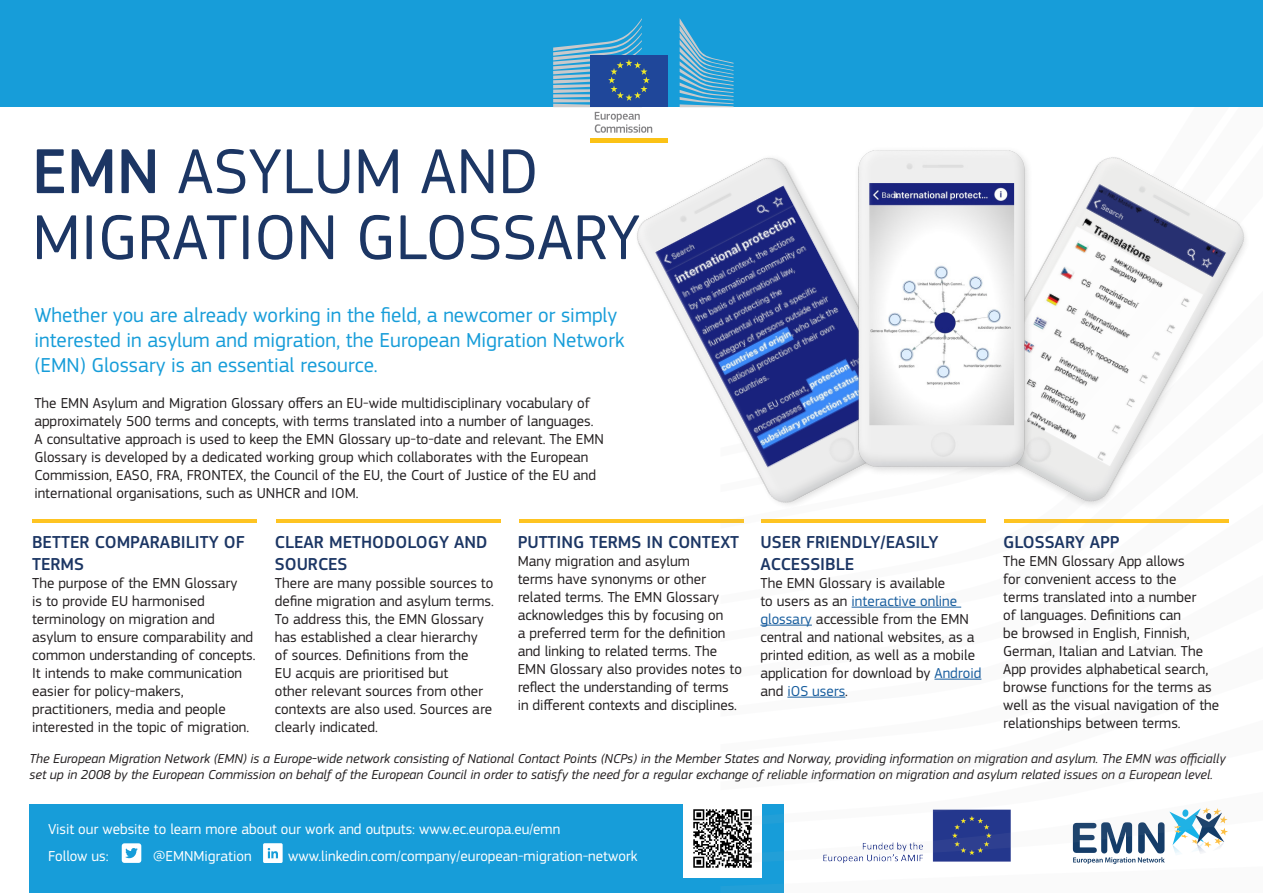
<style>
.page{position:relative;width:1263px;height:893px;background:#fff}
.page>*{position:absolute;margin:0;border:0;box-sizing:border-box;transform-origin:0 0}
.t1{font:66px/66px "EC Square Sans Pro";color:#1c3664}
.t2{font:21px/25.2px "EC Square Sans Pro";color:#179dd9}
.t3{font:500 18px/21.6px "EC Square Sans Pro";color:#1c3664}
.t4{font:15px/18px "EC Square Sans Pro";color:#231f20}
.t5{font:15px/27px "EC Square Sans Pro";color:#fff}
.t6{font:italic 13.5px/16.2px "EC Square Sans Pro";color:#231f20}
.s1{font-weight:500}
.s2{color:#175d9e}
</style>
<div class="page">
<div style="left:30px;top:804px;width:754px;height:89px;background:#179dd9"></div>
<svg style="left:122px;top:843px;width:19px;height:20px"></svg>
<svg style="left:263px;top:843px;width:20px;height:20px"></svg>
<img style="left:683px;top:804px;width:37px;height:74px">
<hr style="left:32px;top:519px;width:225px;height:3px;background:#fec422">
<hr style="left:276px;top:519px;width:225px;height:3px;background:#fec422">
<hr style="left:519px;top:519px;width:224px;height:3px;background:#fec422">
<svg style="left:720px;top:804px;width:508px;height:89px"></svg>
<svg style="left:720px;top:519px;width:509px;height:4px"></svg>
<img style="left:944px;top:157px;width:302px;height:365px">
<img style="left:637px;top:157px;width:300px;height:363px">
<img style="left:854px;top:150px;width:180px;height:327px">
<div style="left:0;top:0;width:1263px;height:107px;background:#179dd9"></div>
<div style="left:590px;top:138px;width:78px;height:5px;background:#fbc216"></div>
<svg style="left:680px;top:19px;width:53px;height:88px"></svg>
<div style="left:590px;top:55px;width:78px;height:52px;background:#1f479a"></div>
<svg style="left:553px;top:18px;width:99px;height:115px"></svg>
<hr style="left:852px;top:607px;width:109px;height:1px;background:#175d9e">
<hr style="left:760px;top:625px;width:52px;height:1px;background:#175d9e">
<hr style="left:934px;top:679px;width:47px;height:1px;background:#175d9e">
<hr style="left:787px;top:697px;width:58px;height:1px;background:#175d9e">
<p class="t1" style="left:32px;top:139px;width:609px"><span class="s1">EMN</span> ASYLUM AND<br>MIGRATION GLOSSARY</p>
<p class="t2" style="left:34px;top:303px;width:591px">Whether you are already working in the field, a newcomer or simply interested in asylum and migration, the European Migration Network (EMN) Glossary is an essential resource.</p>
<p class="t4" style="left:34px;top:394px;width:561px">The EMN Asylum and Migration Glossary offers an EU-wide multidisciplinary vocabulary of approximately 500 terms and concepts, with terms translated into a number of languages.</p>
<p class="t4" style="left:34px;top:430px;width:571px">A consultative approach is used to keep the EMN Glossary up-to-date and relevant. The EMN Glossary is developed by a dedicated working group which collaborates with the European Commission, EASO, FRA, FRONTEX, the Council of the EU, the Court of Justice of the EU and international organisations, such as UNHCR and IOM.</p>
<h1 class="t3" style="left:32px;top:532px;width:214px">BETTER COMPARABILITY OF<br>TERMS</h1>
<p class="t4" style="left:32px;top:574px;width:225px">The purpose of the EMN Glossary<br>is to provide EU harmonised terminology on migration and asylum to ensure comparability and common understanding of concepts.<br>It intends to make communication easier for policy-makers, practitioners, media and people interested in the topic of migration.</p>
<h1 class="t3" style="left:275px;top:532px;width:214px">CLEAR METHODOLOGY AND<br>SOURCES</h1>
<p class="t4" style="left:275px;top:574px;width:220px">There are many possible sources to define migration and asylum terms.<br>To address this, the EMN Glossary has established a clear hierarchy of sources. Definitions from the<br>EU acquis are prioritised but<br>other relevant sources from other contexts are also used. Sources are clearly indicated.</p>
<h1 class="t3" style="left:518px;top:532px;width:223px">PUTTING TERMS IN CONTEXT</h1>
<p class="t4" style="left:518px;top:552px;width:226px">Many migration and asylum<br>terms have synonyms or other related terms. The EMN Glossary acknowledges this by focusing on<br>a preferred term for the definition and linking to related terms. The EMN Glossary also provides notes to reflect the understanding of terms in different contexts and disciplines.</p>
<h1 class="t3" style="left:760px;top:532px;width:179px">USER FRIENDLY/EASILY<br>ACCESSIBLE</h1>
<p class="t4" style="left:760px;top:574px;width:222px">The EMN Glossary is available<br>to users as an <span class="s2">interactive online glossary</span> accessible from the EMN central and national websites, as a printed edition, as well as a mobile application for download by <span class="s2">Android </span>and <span class="s2">iOS users</span>.</p>
<h1 class="t3" style="left:1003px;top:532px;width:118px">GLOSSARY APP</h1>
<p class="t4" style="left:1003px;top:552px;width:218px">The EMN Glossary App allows<br>for convenient access to the<br>terms translated into a number<br>of languages. Definitions can<br>be browsed in English, Finnish,<br>German, Italian and Latvian. The<br>App provides alphabetical search, browse functions for the terms as well as the visual navigation of the relationships between terms.</p>
<p class="t6" style="left:30px;top:750px;width:1197px">The European Migration Network (EMN) is a Europe-wide network consisting of National Contact Points (NCPs) in the Member States and Norway, providing information on migration and asylum. The EMN was officially set up in 2008 by the European Commission on behalf of the European Council in order to satisfy the need for a regular exchange of reliable information on migration and asylum related issues on a European level.</p>
<p class="t5" style="left:48px;top:815px;width:514px">Visit our website to learn more about our work and outputs: www.ec.europa.eu/emn<br>Follow us:</p>
<p class="t5" style="left:153px;top:842px;width:100px">@EMNMigration</p>
<p class="t5" style="left:288px;top:842px;width:351px">www.linkedin.com/company/european-migration-network</p>
</div>
